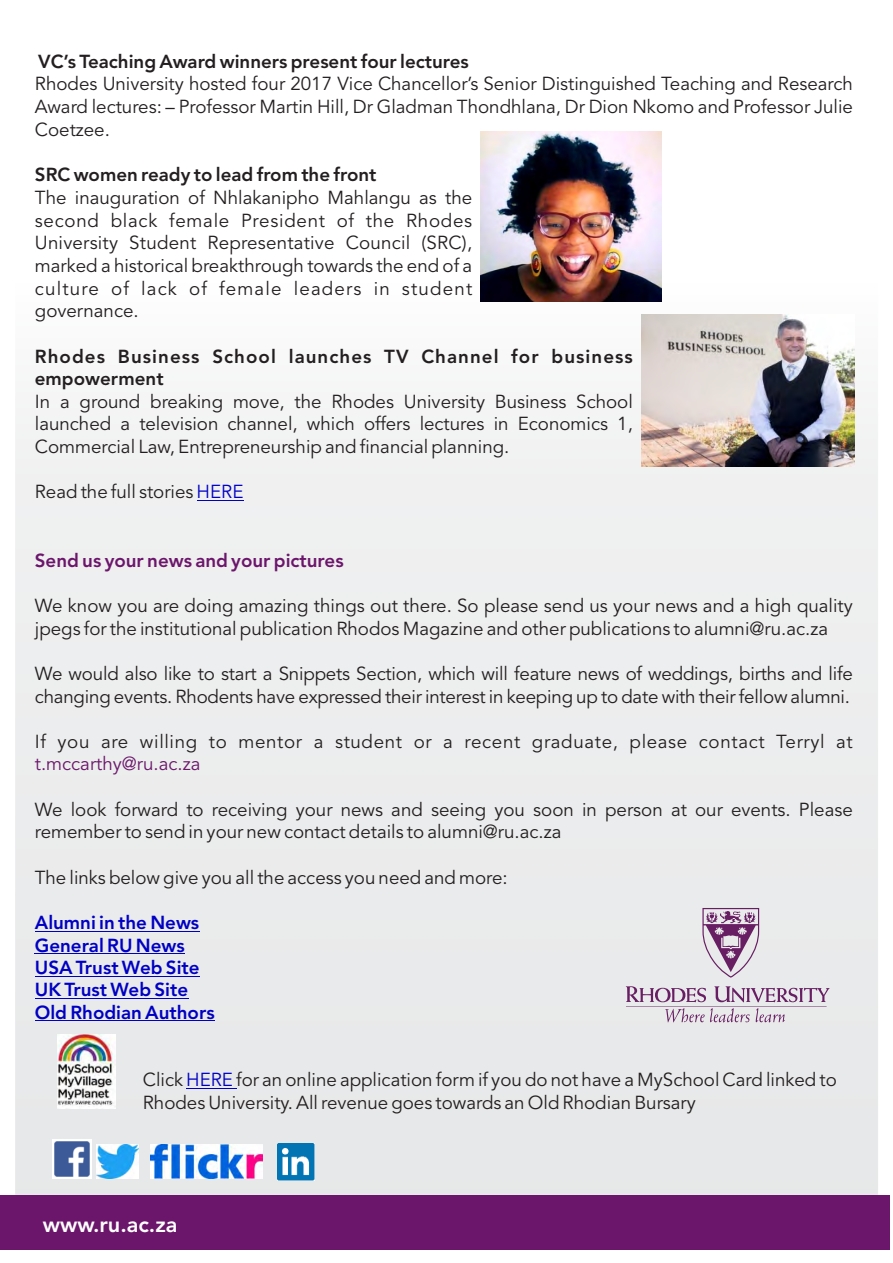
<style>
.page{position:relative;width:893px;height:1263px;background:#fff}
.page>*{position:absolute;margin:0;border:0;box-sizing:border-box;transform-origin:0 0}
.t1{font:800 21.75px "Avenir";color:#fff}
.t2{font:18.75px/22.6px "Avenir";color:#231f20}
.t3{font:800 18.75px "Avenir";color:#231f20}
.t4{font:800 18.75px/22.4px "Avenir";color:#0000c4}
.t5{font:18.75px "Avenir";letter-spacing:.035em;color:#231f20}
.t6{font:800 18.75px/22.4px "Avenir";letter-spacing:.055em;color:#231f20}
.t7{font:800 18.75px "Avenir";color:#6c166b}
.t8{font:18.75px "Avenir";color:#6c166b}
.s1{color:#0000c4}
</style>
<div class="page">
<div style="left:15px;top:23px;width:863px;height:1217px;background:linear-gradient(to bottom,#fff,#e2e3e4);border:1px solid #e6e7e8"></div>
<img style="left:58px;top:1034px;width:58px;height:75px">
<img style="left:641px;top:315px;width:213px;height:151px">
<img style="left:481px;top:131px;width:181px;height:171px">
<div style="left:0;top:1195px;width:889px;height:55px;background:#6c166b"></div>
<svg style="left:626px;top:908px;width:203px;height:114px;background:#d9d1da"></svg>
<hr style="left:197px;top:500px;width:47px;height:1px;background:#0000c4">
<hr style="left:35px;top:931px;width:164px;height:1px;background:#0000c4">
<hr style="left:35px;top:953px;width:150px;height:1px;background:#0000c4">
<hr style="left:35px;top:976px;width:165px;height:1px;background:#0000c4">
<hr style="left:35px;top:998px;width:153px;height:1px;background:#0000c4">
<hr style="left:35px;top:1020px;width:180px;height:1px;background:#0000c4">
<hr style="left:186px;top:1088px;width:50px;height:1px;background:#0000c4">
<img style="left:52px;top:1139px;width:40px;height:39px">
<img style="left:96px;top:1144px;width:43px;height:34px">
<img style="left:150px;top:1144px;width:113px;height:34px">
<img style="left:277px;top:1143px;width:38px;height:37px">
<p class="t3" style="left:38px;top:54px;width:432px">VC’s Teaching Award winners present four lectures</p>
<p class="t2" style="left:35px;top:75px;width:819px;text-align:justify">Rhodes University hosted four 2017 Vice Chancellor’s Senior Distinguished Teaching and Research Award lectures: – Professor Martin Hill, Dr Gladman Thondhlana, Dr Dion Nkomo and Professor Julie Coetzee.</p>
<p class="t3" style="left:35px;top:167px;width:343px">SRC women ready to lead from the front</p>
<p class="t2" style="left:35px;top:188px;width:439px;text-align:justify">The inauguration of Nhlakanipho Mahlangu as the second black female President of the Rhodes University Student Representative Council (SRC), marked a historical breakthrough towards the end of a culture of lack of female leaders in student governance.</p>
<p class="t6" style="left:35px;top:347px;width:599px">Rhodes Business School launches TV Channel for business empowerment</p>
<p class="t2" style="left:35px;top:392px;width:599px;text-align:justify">In a ground breaking move, the Rhodes University Business School launched a television channel, which offers lectures in Economics 1, Commercial Law, Entrepreneurship and financial planning.</p>
<p class="t2" style="left:35px;top:483px;width:210px">Read the full stories <span class="s1">HERE</span></p>
<p class="t7" style="left:35px;top:552px;width:310px">Send us your news and your pictures</p>
<p class="t2" style="left:35px;top:596px;width:819px">We know you are doing amazing things out there. So please send us your news and a high quality jpegs for the institutional publication Rhodos Magazine and other publications to alumni@ru.ac.za</p>
<p class="t2" style="left:35px;top:664px;width:819px">We would also like to start a Snippets Section, which will feature news of weddings, births and life changing events. Rhodents have expressed their interest in keeping up to date with their fellow alumni.</p>
<p class="t5" style="left:35px;top:734px;width:819px">If you are willing to mentor a student or a recent graduate, please contact Terryl at</p>
<p class="t8" style="left:35px;top:756px;width:167px">t.mccarthy@ru.ac.za</p>
<p class="t2" style="left:35px;top:800px;width:819px">We look forward to receiving your news and seeing you soon in person at our events. Please remember to send in your new contact details to alumni@ru.ac.za</p>
<p class="t2" style="left:35px;top:868px;width:474px">The links below give you all the access you need and more:</p>
<p class="t4" style="left:35px;top:913px;width:181px">Alumni in the News<br>General RU News<br>USA Trust Web Site<br>UK Trust Web Site<br>Old Rhodian Authors</p>
<p class="t2" style="left:143px;top:1071px;width:695px">Click <span class="s1">HERE</span> for an online application form if you do not have a MySchool Card linked to<br>Rhodes University. All revenue goes towards an Old Rhodian Bursary</p>
<p class="t1" style="left:43px;top:1215px;width:136px">www.ru.ac.za</p>
</div>
